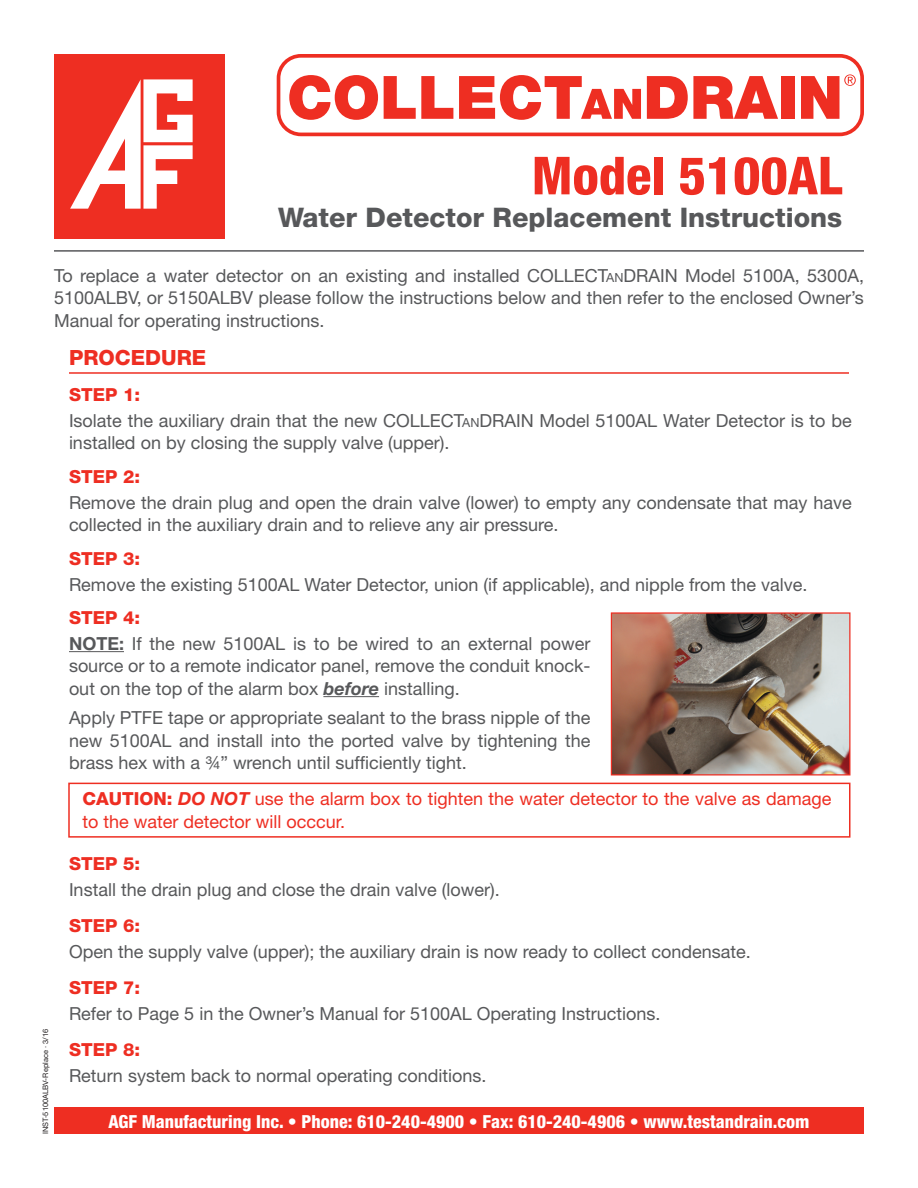
<style>
.page{position:relative;width:918px;height:1188px;background:#fff}
.page>*{position:absolute;margin:0;border:0;box-sizing:border-box;transform-origin:0 0}
.t1{font:800 condensed 52.5px "Helvetica Neue";color:#ee2e22}
.t2{font:800 27px "Helvetica Neue";color:#57585a}
.t3{font:800 21px "Helvetica Neue";color:#ee2e22}
.t4{font:18px/22.5px "Helvetica Neue";color:#57585a;text-align:justify}
.t5{font:18px/22.5px "Helvetica Neue";color:#ee2e22}
.t6{font:800 condensed 18px "Helvetica Neue";color:#fff}
.t7{font:800 18px "Helvetica Neue";color:#ee2e22}
.t8{font:7.5px "Helvetica Neue";color:#231f20}
.s1{font-size:12.6px}
.s2{font-weight:700}
.s3{font-weight:700;font-style:italic}
.s4{font-weight:800}
</style>
<div class="page">
<div style="left:54px;top:1107px;width:810px;height:27px;background:#ee2e22"></div>
<div style="left:68px;top:783px;width:782px;height:55px;border:2px solid #ee2e22"></div>
<hr style="left:69px;top:651px;width:55px;height:1px;background:#57585a">
<hr style="left:323px;top:696px;width:56px;height:1px;background:#57585a">
<img style="left:613px;top:614px;width:236px;height:160px">
<div style="left:611px;top:612px;width:240px;height:164px;border:1px solid #ee2e22"></div>
<div style="left:277px;top:54px;width:587px;height:82px;border:4px solid #ee2e22;border-radius:22px"></div>
<svg style="left:289px;top:75px;width:89px;height:45px"></svg>
<svg style="left:384px;top:76px;width:69px;height:43px"></svg>
<svg style="left:459px;top:75px;width:182px;height:45px"></svg>
<svg style="left:647px;top:76px;width:131px;height:43px"></svg>
<div style="left:781px;top:76px;width:13px;height:43px;background:#ee2e22"></div>
<svg style="left:801px;top:74px;width:55px;height:45px"></svg>
<hr style="left:69px;top:372px;width:780px;height:2px;background:#ee2e22">
<div style="left:54px;top:54px;width:170px;height:184px;background:#ee2e22"></div>
<svg style="left:70px;top:79px;width:123px;height:130px"></svg>
<hr style="left:54px;top:250px;width:810px;height:2px;background:#57585a">
<p class="t1" style="left:532px;top:143px;width:312px">Model 5100AL</p>
<p class="t2" style="left:278px;top:201px;width:566px">Water Detector Replacement Instructions</p>
<p class="t4" style="left:54px;top:264px;width:812px">To replace a water detector on an existing and installed COLLECT<span class="s1">AN</span>DRAIN Model 5100A, 5300A, 5100ALBV, or 5150ALBV please follow the instructions below and then refer to the enclosed Owner’s Manual for operating instructions.</p>
<p class="t3" style="left:69px;top:345px;width:139px">PROCEDURE</p>
<p class="t7" style="left:69px;top:384px;width:73px">STEP 1:</p>
<p class="t4" style="left:69px;top:409px;width:784px">Isolate the auxiliary drain that the new COLLECT<span class="s1">AN</span>DRAIN Model 5100AL Water Detector is to be installed on by closing the supply valve (upper).</p>
<p class="t7" style="left:69px;top:466px;width:73px">STEP 2:</p>
<p class="t4" style="left:69px;top:491px;width:784px">Remove the drain plug and open the drain valve (lower) to empty any condensate that may have collected in the auxiliary drain and to relieve any air pressure.</p>
<p class="t7" style="left:69px;top:547px;width:73px">STEP 3:</p>
<p class="t4" style="left:69px;top:573px;width:740px">Remove the existing 5100AL Water Detector, union (if applicable), and nipple from the valve.</p>
<p class="t7" style="left:69px;top:607px;width:73px">STEP 4:</p>
<p class="t4" style="left:69px;top:632px;width:523px"><span class="s2">NOTE:</span> If the new 5100AL is to be wired to an external power source or to a remote indicator panel, remove the conduit knock&shy;out on the top of the alarm box <span class="s3">before</span> installing.</p>
<p class="t4" style="left:69px;top:706px;width:523px">Apply PTFE tape or appropriate sealant to the brass nipple of the new 5100AL and install into the ported valve by tightening the brass hex with a ¾” wrench until sufficiently tight.</p>
<p class="t5" style="left:82px;top:787px;width:750px"><span class="s4">CAUTION:</span> <span class="s3">DO NOT</span> use the alarm box to tighten the water detector to the valve as damage to the water detector will occcur.</p>
<p class="t7" style="left:69px;top:853px;width:73px">STEP 5:</p>
<p class="t4" style="left:69px;top:878px;width:432px">Install the drain plug and close the drain valve (lower).</p>
<p class="t7" style="left:69px;top:915px;width:73px">STEP 6:</p>
<p class="t4" style="left:69px;top:940px;width:683px">Open the supply valve (upper); the auxiliary drain is now ready to collect condensate.</p>
<p class="t7" style="left:69px;top:977px;width:73px">STEP 7:</p>
<p class="t4" style="left:69px;top:1002px;width:593px">Refer to Page 5 in the Owner’s Manual for 5100AL Operating Instructions.</p>
<p class="t7" style="left:69px;top:1039px;width:73px">STEP 8:</p>
<p class="t4" style="left:69px;top:1064px;width:419px">Return system back to normal operating conditions.</p>
<p class="t8" style="left:41px;top:1134px;width:107px;rotate:-90deg">INST-5100ALBV-Replace · 3/16</p>
<p class="t6" style="left:108px;top:1110px;width:703px">AGF Manufacturing Inc. • Phone: 610-240-4900 • Fax: 610-240-4906 • www.testandrain.com</p>
</div>
